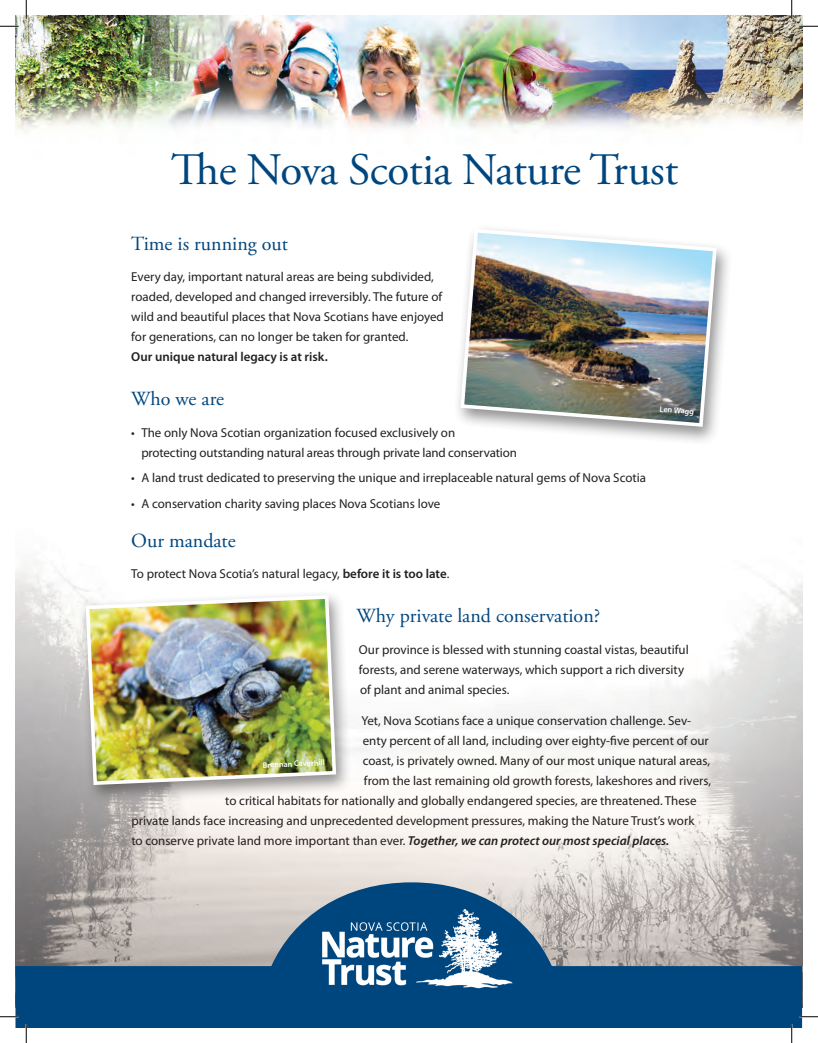
<style>
.page{position:relative;width:818px;height:1043px;background:#fff}
.page>*{position:absolute;margin:0;border:0;box-sizing:border-box;transform-origin:0 0}
.t1{font:45px "Adobe Garamond Pro";letter-spacing:-.01em;color:#00467e}
.t2{font:20px "Adobe Garamond Pro";color:#00467e}
.t3{font:13px/20px "Myriad Pro";color:#231f20}
.t4{font:600 13px "Myriad Pro";color:#231f20}
.t5{font:600 8.12px "Myriad Pro";color:#fff}
.s1{font-weight:600}
.s2{font-weight:600;font-style:italic}
</style>
<div class="page">
<img style="left:15px;top:561px;width:787px;height:321px">
<img style="left:15px;top:15px;width:787px;height:117px">
<div style="left:451px;top:223px;width:280px;height:222px;background:#231f20;opacity:.5"></div>
<img style="left:458px;top:227px;width:260px;height:202px">
<div style="left:77px;top:589px;width:274px;height:214px;background:#231f20;opacity:.5"></div>
<img style="left:84px;top:593px;width:254px;height:194px">
<svg style="left:15px;top:882px;width:787px;height:145px;background:#668197"></svg>
<img style="left:295px;top:887px;width:233px;height:132px">
<svg style="left:0;top:25px;width:19px;height:2px"></svg>
<svg style="left:799px;top:25px;width:19px;height:2px"></svg>
<svg style="left:0;top:1015px;width:19px;height:2px"></svg>
<svg style="left:799px;top:1015px;width:19px;height:2px"></svg>
<svg style="left:25px;top:0;width:2px;height:19px"></svg>
<svg style="left:25px;top:1024px;width:2px;height:18px"></svg>
<svg style="left:790px;top:0;width:2px;height:19px"></svg>
<svg style="left:790px;top:1024px;width:2px;height:18px"></svg>
<h1 class="t1" style="left:171px;top:143px;width:508px">The Nova Scotia Nature Trust</h1>
<h2 class="t2" style="left:131px;top:231px;width:158px">Time is running out</h2>
<p class="t3" style="left:131px;top:266px;width:314px">Every day, important natural areas are being subdivided, roaded, developed and changed irreversibly. The future of wild and beautiful places that Nova Scotians have enjoyed for generations, can no longer be taken for granted.</p>
<p class="t4" style="left:131px;top:348px;width:198px">Our unique natural legacy is at risk.</p>
<h2 class="t2" style="left:131px;top:387px;width:94px">Who we are</h2>
<p class="t3" style="left:141px;top:422px;width:377px;text-indent:-10px">• The only Nova Scotian organization focused exclusively on<br>protecting outstanding natural areas through private land conservation</p>
<p class="t3" style="left:131px;top:467px;width:516px">• A land trust dedicated to preserving the unique and irreplaceable natural gems of Nova Scotia</p>
<p class="t3" style="left:131px;top:493px;width:310px">• A conservation charity saving places Nova Scotians love</p>
<h2 class="t2" style="left:131px;top:528px;width:106px">Our mandate</h2>
<p class="t3" style="left:131px;top:563px;width:319px">To protect Nova Scotia’s natural legacy, <span class="s1">before it is too late</span>.</p>
<h2 class="t2" style="left:356px;top:604px;width:245px">Why private land conservation?</h2>
<p class="t3" style="left:359px;top:639px;width:331px">Our province is blessed with stunning coastal vistas, beautiful forests, and serene waterways, which support a rich diversity of plant and animal species.</p>
<p class="t3" style="left:361px;top:710px;width:331px">Yet, Nova Scotians face a unique conservation challenge. Sev-</p>
<p class="t3" style="left:363px;top:730px;width:347px">enty percent of all land, including over eighty-five percent of our</p>
<p class="t3" style="left:363px;top:750px;width:349px">coast, is privately owned. Many of our most unique natural areas,</p>
<p class="t3" style="left:364px;top:770px;width:348px">from the last remaining old growth forests, lakeshores and rivers,</p>
<p class="t3" style="left:225px;top:790px;width:473px">to critical habitats for nationally and globally endangered species, are threatened. These</p>
<p class="t3" style="left:131px;top:810px;width:564px">private lands face increasing and unprecedented development pressures, making the Nature Trust’s work</p>
<p class="t3" style="left:131px;top:830px;width:539px">to conserve private land more important than ever. <span class="s2">Together, we can protect our most special places.</span></p>
<p class="t5" style="left:660px;top:403px;width:36px;rotate:5deg">Len Wagg</p>
<p class="t5" style="left:262px;top:759px;width:64px;rotate:-2deg">Brennan Caverhill</p>
</div>
